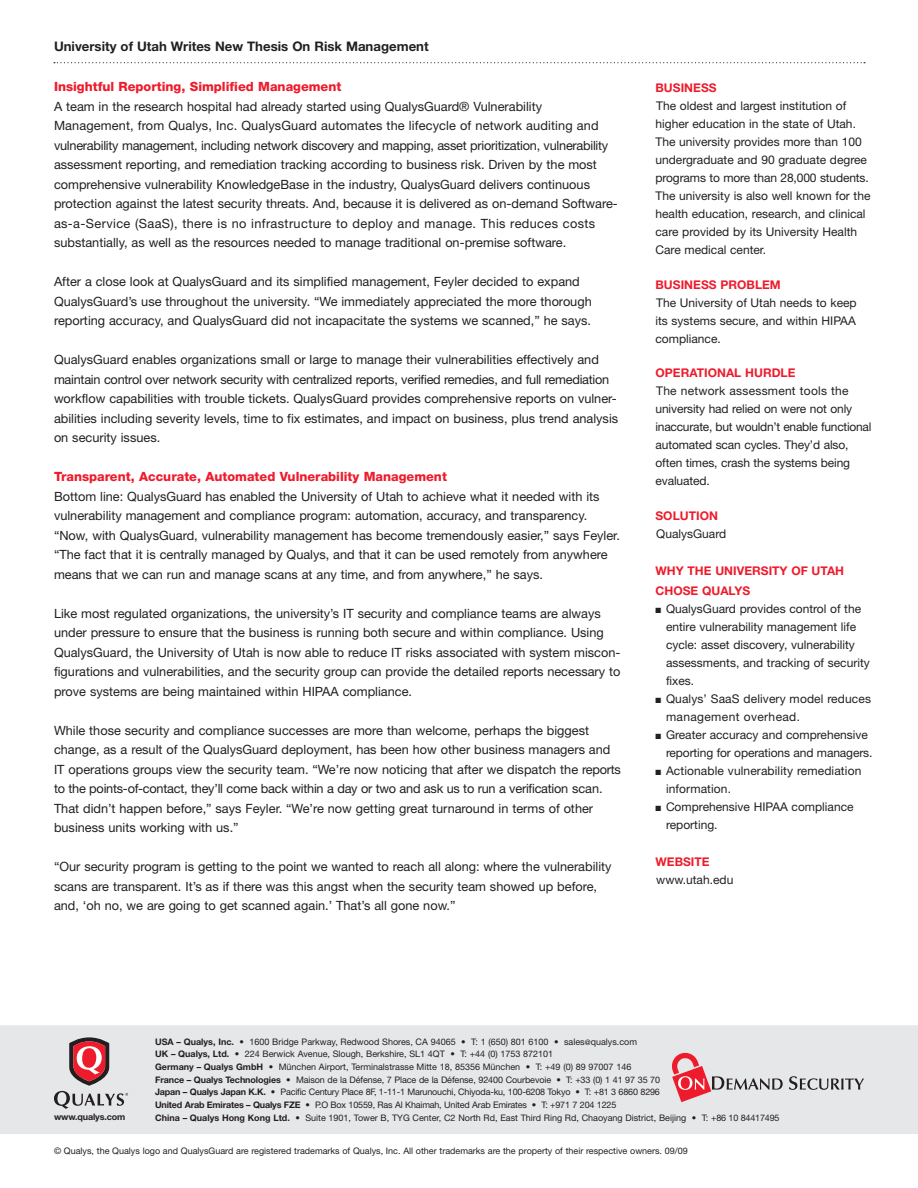
<style>
.page{position:relative;width:918px;height:1188px;background:#fff}
.page>*{position:absolute;margin:0;border:0;box-sizing:border-box;transform-origin:0 0}
.Subheads{font:700 13.2px "Helvetica Neue";color:#231f20}
.Body{font:12.75px/19.5px "Helvetica Neue";color:#231f20}
.Testimonial{font:12px/18px "Helvetica Neue";color:#231f20}
.Testimonial-2{font:700 12px "Helvetica Neue";letter-spacing:.005em;color:#ee1b2c}
.t1{font:9px "Helvetica Neue";color:#231f20}
.t2{font:9px/12.8px "Helvetica Neue";letter-spacing:-.02em;color:#231f20}
.t3{font:700 9px "Helvetica Neue";letter-spacing:-.015em;color:#231f20}
.s1{font-weight:800;color:#ee1b2c}
.s2{font-weight:700}
.s3{font-size:7.5px}
</style>
<div class="page">
<svg style="left:54px;top:62px;width:811px;height:1px"></svg>
<div style="left:0;top:1025px;width:918px;height:109px;background:#e6e7e9"></div>
<svg style="left:671px;top:1052px;width:112px;height:50px"></svg>
<svg style="left:789px;top:1076px;width:75px;height:14px"></svg>
<svg style="left:54px;top:1037px;width:74px;height:72px"></svg>
<p class="Subheads" style="left:54px;top:38px;width:376px">University of Utah Writes New Thesis On Risk Management</p>
<p class="Body" style="left:54px;top:77px;width:565px"><span class="s1">Insightful Reporting, Simplified Management<br></span>A team in the research hospital had already started using QualysGuard® Vulnerability Management, from Qualys, Inc. QualysGuard automates the lifecycle of network auditing and vulnerability management, including network discovery and mapping, asset prioritization, vulnerability assessment reporting, and remediation tracking according to business risk. Driven by the most comprehensive vulnerability KnowledgeBase in the industry, QualysGuard delivers continuous protection against the latest security threats. And, because it is delivered as on-demand Software&shy;as-a-Service (SaaS), there is no infrastructure to deploy and manage. This reduces costs substantially, as well as the resources needed to manage traditional on-premise software.</p>
<p class="Body" style="left:54px;top:272px;width:539px">After a close look at QualysGuard and its simplified management, Feyler decided to expand<br>QualysGuard’s use throughout the university. “We immediately appreciated the more thorough reporting accuracy, and QualysGuard did not incapacitate the systems we scanned,” he says.</p>
<p class="Body" style="left:54px;top:350px;width:566px">QualysGuard enables organizations small or large to manage their vulnerabilities effectively and maintain control over network security with centralized reports, verified remedies, and full remediation workflow capabilities with trouble tickets. QualysGuard provides comprehensive reports on vulner&shy;abilities including severity levels, time to fix estimates, and impact on business, plus trend analysis on security issues.</p>
<p class="Body" style="left:54px;top:467px;width:567px"><span class="s1">Transparent, Accurate, Automated Vulnerability Management<br></span>Bottom line: QualysGuard has enabled the University of Utah to achieve what it needed with its vulnerability management and compliance program: automation, accuracy, and transparency. “Now, with QualysGuard, vulnerability management has become tremendously easier,” says Feyler. “The fact that it is centrally managed by Qualys, and that it can be used remotely from anywhere means that we can run and manage scans at any time, and from anywhere,” he says.</p>
<p class="Body" style="left:54px;top:603px;width:568px">Like most regulated organizations, the university’s IT security and compliance teams are always under pressure to ensure that the business is running both secure and within compliance. Using QualysGuard, the University of Utah is now able to reduce IT risks associated with system miscon&shy;figurations and vulnerabilities, and the security group can provide the detailed reports necessary to prove systems are being maintained within HIPAA compliance.</p>
<p class="Body" style="left:54px;top:720px;width:569px">While those security and compliance successes are more than welcome, perhaps the biggest change, as a result of the QualysGuard deployment, has been how other business managers and IT operations groups view the security team. “We’re now noticing that after we dispatch the reports to the points-of-contact, they’ll come back within a day or two and ask us to run a verification scan.<br>That didn’t happen before,” says Feyler. “We’re now getting great turnaround in terms of other business units working with us.”</p>
<p class="Body" style="left:54px;top:857px;width:559px">“Our security program is getting to the point we wanted to reach all along: where the vulnerability scans are transparent. It’s as if there was this angst when the security team showed up before, and, ‘oh no, we are going to get scanned again.’ That’s all gone now.”</p>
<p class="Testimonial-2" style="left:656px;top:81px;width:63px">BUSINESS</p>
<p class="Testimonial" style="left:656px;top:97px;width:217px">The oldest and largest institution of higher education in the state of Utah.<br>The university provides more than 100 undergraduate and 90 graduate degree programs to more than 28,000 students.<br>The university is also well known for the health education, research, and clinical care provided by its University Health Care medical center.</p>
<p class="Testimonial-2" style="left:656px;top:277px;width:127px">BUSINESS PROBLEM</p>
<p class="Testimonial" style="left:656px;top:293px;width:203px;text-align:justify">The University of Utah needs to keep its systems secure, and within HIPAA compliance.</p>
<p class="Testimonial-2" style="left:656px;top:366px;width:142px">OPERATIONAL HURDLE</p>
<p class="Testimonial" style="left:656px;top:382px;width:217px">The network assessment tools the university had relied on were not only inaccurate, but wouldn’t enable functional automated scan cycles. They’d also, often times, crash the systems being evaluated.</p>
<p class="Testimonial-2" style="left:656px;top:508px;width:64px">SOLUTION</p>
<p class="Testimonial" style="left:656px;top:524px;width:72px">QualysGuard</p>
<p class="Testimonial-2" style="left:656px;top:564px;width:190px">WHY THE UNIVERSITY OF UTAH</p>
<p class="Testimonial-2" style="left:656px;top:583px;width:96px">CHOSE QUALYS</p>
<p class="Testimonial" style="left:666px;top:599px;width:205px;text-indent:-10px">■ QualysGuard provides control of the entire vulnerability management life cycle: asset discovery, vulnerability assessments, and tracking of security fixes.</p>
<p class="Testimonial" style="left:666px;top:689px;width:207px;text-indent:-10px">■ Qualys’ SaaS delivery model reduces management overhead.</p>
<p class="Testimonial" style="left:666px;top:725px;width:208px;text-indent:-10px">■ Greater accuracy and comprehensive reporting for operations and managers.</p>
<p class="Testimonial" style="left:666px;top:761px;width:197px;text-indent:-10px">■ Actionable vulnerability remediation information.</p>
<p class="Testimonial" style="left:666px;top:797px;width:189px;text-indent:-10px">■ Comprehensive HIPAA compliance reporting.</p>
<p class="Testimonial-2" style="left:656px;top:855px;width:56px">WEBSITE</p>
<p class="Testimonial" style="left:656px;top:871px;width:79px">www.utah.edu</p>
<p class="t3" style="left:54px;top:1112px;width:73px">www.qualys.com</p>
<p class="t1" style="left:155px;top:1036px;width:484px"><span class="s2">USA – Qualys, Inc.</span> • 1600 Bridge Parkway, Redwood Shores, CA 94065 • T: 1 (650) 801 6100 • sales<span class="s3">@</span>qualys.com</p>
<p class="t1" style="left:155px;top:1049px;width:400px"><span class="s2">UK – Qualys, Ltd.</span> • 224 Berwick Avenue, Slough, Berkshire, SL1 4QT • T: +44 (0) 1753 872101</p>
<p class="t1" style="left:155px;top:1061px;width:478px"><span class="s2">Germany – Qualys GmbH</span> • München Airport, Terminalstrasse Mitte 18, 85356 München • T: +49 (0) 89 97007 146</p>
<p class="t1" style="left:155px;top:1074px;width:507px"><span class="s2">France – Qualys Technologies</span> • Maison de la Défense, 7 Place de la Défense, 92400 Courbevoie • T: +33 (0) 1 41 97 35 70</p>
<p class="t2" style="left:155px;top:1086px;width:626px"><span class="s2">Japan – Qualys Japan K.K.</span> • Pacific Century Place 8F, 1-11-1 Marunouchi, Chiyoda-ku, 100-6208 Tokyo • T: +81 3 6860 8296<br><span class="s2">United Arab Emirates – Qualys FZE</span> • P.O Box 10559, Ras Al Khaimah, United Arab Emirates • T: +971 7 204 1225<br><span class="s2">China – Qualys Hong Kong Ltd.</span> • Suite 1901, Tower B, TYG Center, C2 North Rd, East Third Ring Rd, Chaoyang District, Beijing • T: +86 10 84417495</p>
<p class="t1" style="left:54px;top:1146px;width:635px">© Qualys, the Qualys logo and QualysGuard are registered trademarks of Qualys, Inc. All other trademarks are the property of their respective owners. 09/09</p>
</div>
